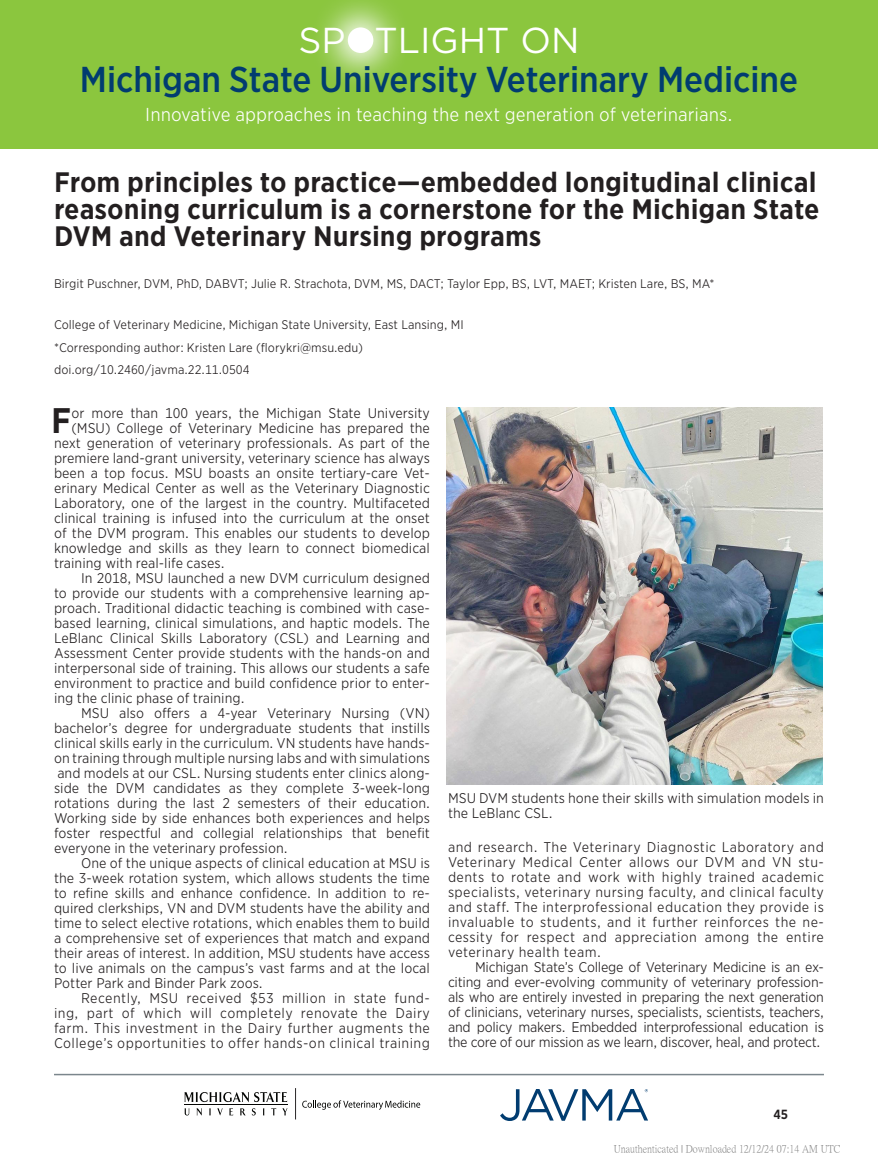
<style>
.page{position:relative;width:878px;height:1175px;background:#fff}
.page>*{position:absolute;margin:0;border:0;box-sizing:border-box;transform-origin:0 0}
.t1{font:500 36px "Gotham Narrow";color:#013c70}
.t2{font:36px "Gotham";color:#fff}
.Body_Text_First{font:700 34.05px "Gotham Narrow Office";color:#231f20}
.Article_Title{font:700 27px/27px "Gotham Narrow Office";color:#231f20;text-align:justify}
.t3{font:18px "Gotham Narrow Office";color:#fff}
.Body_Text{font:13.5px/15px "Gotham Narrow Office";color:#231f20;text-align:justify}
.Body_Text_First-2{font:13.5px "Gotham Narrow Office";color:#231f20}
.Figure_Legend{font:13.5px/15px "Gotham Narrow Office";color:#231f20}
.t4{font:700 12.75px "Gotham Narrow Office";color:#231f20}
.Affiliations{font:12px "Gotham Narrow Office";color:#231f20}
.Authors{font:12px "Gotham Narrow Office";color:#231f20}
.t5{font:10.5px "P Ming Li U";color:rgb(0 0 0/.5)}
</style>
<div class="page">
<div style="left:0;top:0;width:878px;height:148px;background:#8bc63e"></div>
<svg style="left:320px;top:0;width:81px;height:81px"></svg>
<div style="left:348px;top:27px;width:25px;height:26px;background:#fff;border-radius:50%"></div>
<hr style="left:54px;top:1073px;width:770px;height:2px;background:#7b868c">
<svg style="left:500px;top:1089px;width:148px;height:32px"></svg>
<svg style="left:184px;top:1108px;width:5px;height:7px"></svg>
<svg style="left:196px;top:1108px;width:6px;height:7px"></svg>
<svg style="left:209px;top:1108px;width:2px;height:7px"></svg>
<svg style="left:217px;top:1108px;width:6px;height:7px"></svg>
<svg style="left:229px;top:1108px;width:4px;height:7px"></svg>
<svg style="left:240px;top:1108px;width:6px;height:7px"></svg>
<svg style="left:252px;top:1108px;width:4px;height:7px"></svg>
<svg style="left:271px;top:1108px;width:5px;height:7px"></svg>
<svg style="left:282px;top:1108px;width:6px;height:7px"></svg>
<svg style="left:184px;top:1092px;width:103px;height:10px"></svg>
<hr style="left:184px;top:1104px;width:103px;height:1px;background:#040503">
<hr style="left:295px;top:1088px;width:1px;height:31px;background:#201d1e">
<svg style="left:302px;top:1100px;width:118px;height:9px"></svg>
<img style="left:446px;top:407px;width:376px;height:378px">
<h1 class="t2" style="left:298px;top:17px;width:282px">SP TLIGHT ON</h1>
<p class="t1" style="left:80px;top:57px;width:719px">Michigan State University Veterinary Medicine</p>
<h3 class="t3" style="left:145px;top:102px;width:589px">Innovative approaches in teaching the next generation of veterinarians.</h3>
<p class="Article_Title" style="left:54px;top:168px;width:767px">From principles to practice—embedded longitudinal clinical reasoning curriculum is a cornerstone for the Michigan State DVM and Veterinary Nursing programs</p>
<p class="Authors" style="left:54px;top:276px;width:662px">Birgit Puschner, DVM, PhD, DABVT; Julie R. Strachota, DVM, MS, DACT; Taylor Epp, BS, LVT, MAET; Kristen Lare, BS, MA*</p>
<p class="Affiliations" style="left:54px;top:317px;width:411px">College of Veterinary Medicine, Michigan State University, East Lansing, MI</p>
<p class="Affiliations" style="left:54px;top:339px;width:310px">*Corresponding author: Kristen Lare (florykri@msu.edu)</p>
<p class="Affiliations" style="left:54px;top:362px;width:197px">doi.org/10.2460/javma.22.11.0504</p>
<p class="Body_Text_First" style="left:51px;top:398px;width:22px">F</p>
<p class="Body_Text_First-2" style="left:71px;top:404px;width:360px">or more than 100 years, the Michigan State University</p>
<p class="Body_Text_First-2" style="left:71px;top:419px;width:360px">(MSU) College of Veterinary Medicine has prepared the</p>
<p class="Body_Text_First-2" style="left:54px;top:434px;width:377px">next generation of veterinary professionals. As part of the</p>
<p class="Body_Text_First-2" style="left:54px;top:449px;width:377px">premiere land-grant university, veterinary science has always</p>
<p class="Body_Text_First-2" style="left:54px;top:464px;width:377px">been a top focus. MSU boasts an onsite tertiary-care Vet-</p>
<p class="Body_Text_First-2" style="left:54px;top:479px;width:377px">erinary Medical Center as well as the Veterinary Diagnostic</p>
<p class="Body_Text_First-2" style="left:54px;top:494px;width:377px">Laboratory, one of the largest in the country. Multifaceted</p>
<p class="Body_Text_First-2" style="left:54px;top:509px;width:377px">clinical training is infused into the curriculum at the onset</p>
<p class="Body_Text_First-2" style="left:54px;top:524px;width:377px">of the DVM program. This enables our students to develop</p>
<p class="Body_Text_First-2" style="left:54px;top:539px;width:377px">knowledge and skills as they learn to connect biomedical</p>
<p class="Body_Text_First-2" style="left:54px;top:554px;width:172px">training with real-life cases.</p>
<p class="Body_Text" style="left:54px;top:570px;width:377px;text-indent:27px">In 2018, MSU launched a new DVM curriculum designed to provide our students with a comprehensive learning ap&shy;proach. Traditional didactic teaching is combined with case&shy;based learning, clinical simulations, and haptic models. The LeBlanc Clinical Skills Laboratory (CSL) and Learning and Assessment Center provide students with the hands-on and interpersonal side of training. This allows our students a safe environment to practice and build confidence prior to enter&shy;ing the clinic phase of training.</p>
<p class="Body_Text" style="left:54px;top:705px;width:377px;text-indent:27px">MSU also offers a 4-year Veterinary Nursing (VN) bachelor’s degree for undergraduate students that instills clinical skills early in the curriculum. VN students have hands&shy;on training through multiple nursing labs and with simulations and models at our CSL. Nursing students enter clinics along&shy;side the DVM candidates as they complete 3-week-long rotations during the last 2 semesters of their education.<br>Working side by side enhances both experiences and helps foster respectful and collegial relationships that benefit everyone in the veterinary profession.</p>
<p class="Body_Text" style="left:54px;top:855px;width:377px;text-indent:27px">One of the unique aspects of clinical education at MSU is the 3-week rotation system, which allows students the time to refine skills and enhance confidence. In addition to re&shy;quired clerkships, VN and DVM students have the ability and time to select elective rotations, which enables them to build a comprehensive set of experiences that match and expand their areas of interest. In addition, MSU students have access to live animals on the campus’s vast farms and at the local Potter Park and Binder Park zoos.</p>
<p class="Body_Text" style="left:54px;top:990px;width:377px;text-indent:27px">Recently, MSU received $53 million in state fund&shy;ing, part of which will completely renovate the Dairy farm. This investment in the Dairy further augments the College’s opportunities to offer hands-on clinical training</p>
<p class="Figure_Legend" style="left:448px;top:790px;width:377px">MSU DVM students hone their skills with simulation models in the LeBlanc CSL.</p>
<p class="Body_Text" style="left:448px;top:839px;width:377px">and research. The Veterinary Diagnostic Laboratory and Veterinary Medical Center allows our DVM and VN stu&shy;dents to rotate and work with highly trained academic specialists, veterinary nursing faculty, and clinical faculty and staff. The interprofessional education they provide is invaluable to students, and it further reinforces the ne&shy;cessity for respect and appreciation among the entire veterinary health team.</p>
<p class="Body_Text" style="left:448px;top:959px;width:377px;text-indent:27px">Michigan State’s College of Veterinary Medicine is an ex&shy;citing and ever-evolving community of veterinary profession&shy;als who are entirely invested in preparing the next generation of clinicians, veterinary nurses, specialists, scientists, teachers, and policy makers. Embedded interprofessional education is the core of our mission as we learn, discover, heal, and protect.</p>
<p class="t4" style="left:773px;top:1105px;width:16px">45</p>
<p class="t5" style="left:613px;top:1144px;width:228px">Unauthenticated | Downloaded 12/12/24 07:14 AM UTC</p>
</div>
